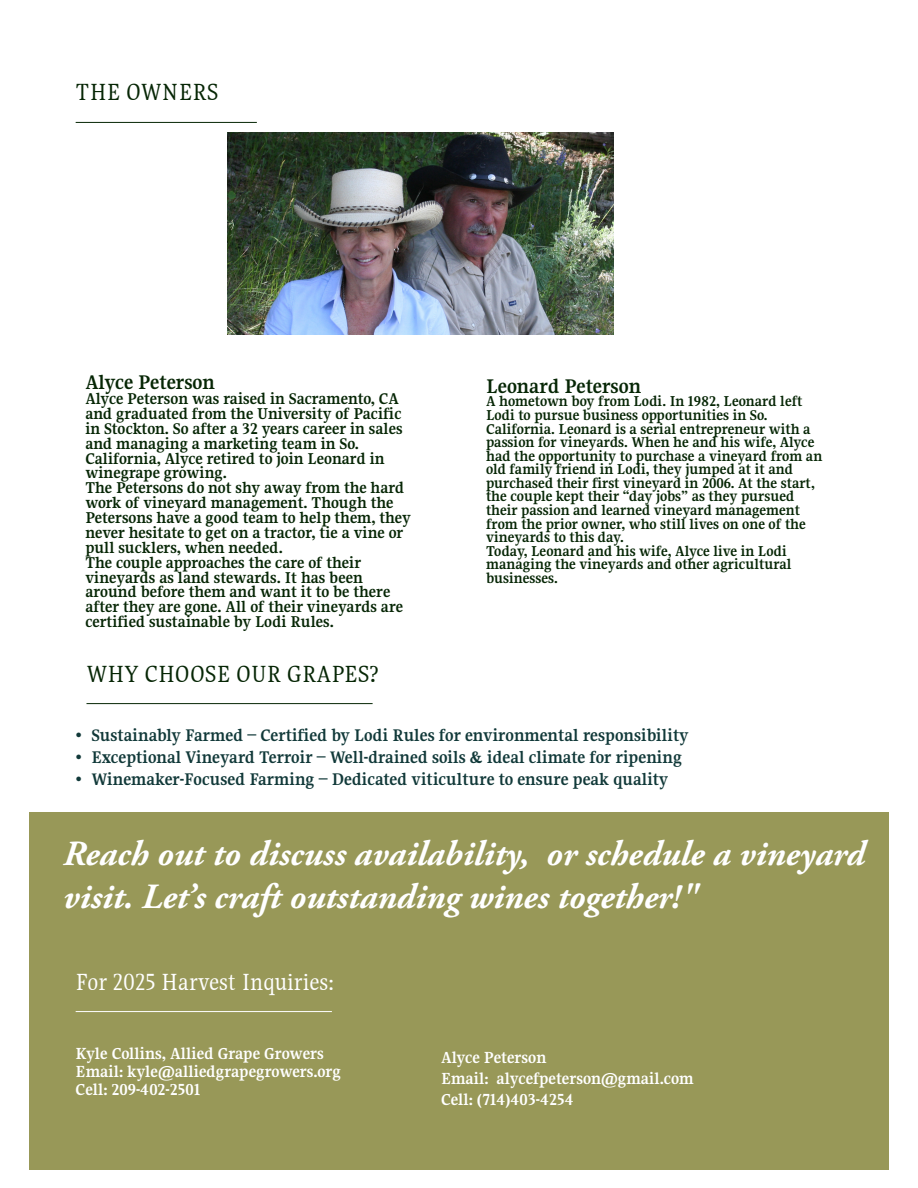
<style>
.page{position:relative;width:918px;height:1188px;background:#fff}
.page>*{position:absolute;margin:0;border:0;box-sizing:border-box;transform-origin:0 0}
.t1{font:italic 700 35.4px/42.5px "Adobe Garamond Pro";color:#fff}
.t2{font:25.2px "Gupter";color:#062605}
.t3{font:25.2px "Gupter";color:#fff}
.t4{font:700 21.75px "Gupter";color:#062605}
.t5{font:700 18.6px "Gupter";color:#113939}
.t6{font:700 17.7px/17.7px "Gupter";color:#fff}
.t7{font:700 17.25px/14.9px "Gupter";color:#062605}
.t8{font:700 15.75px/13.6px "Gupter";color:#062605}
.s1{font-family:"Times New Roman";font-weight:400}
</style>
<div class="page">
<div style="left:29px;top:812px;width:860px;height:357px;background:#989858"></div>
<hr style="left:76px;top:122px;width:181px;height:1px;background:#062605">
<hr style="left:76px;top:1011px;width:256px;height:1px;background:#fff">
<img style="left:228px;top:132px;width:386px;height:203px">
<hr style="left:87px;top:703px;width:286px;height:1px;background:#062605">
<h1 class="t2" style="left:76px;top:79px;width:145px">THE OWNERS</h1>
<h2 class="t4" style="left:85px;top:371px;width:131px">Alyce Peterson</h2>
<p class="t7" style="left:85px;top:391px;width:319px">Alyce Peterson was raised in Sacramento, CA and graduated from the University of Pacific in Stockton. So after a 32 years career in sales and managing a marketing team in So.</p>
<p class="t7" style="left:85px;top:451px;width:301px">California, Alyce retired to join Leonard in winegrape growing.</p>
<p class="t7" style="left:85px;top:481px;width:327px">The Petersons do not shy away from the hard work of vineyard management. Though the Petersons have a good team to help them, they never hesitate to get on a tractor, tie a vine or pull sucklers, when needed.</p>
<p class="t7" style="left:85px;top:555px;width:319px">The couple approaches the care of their vineyards as land stewards. It has been around before them and want it to be there after they are gone. All of their vineyards are certified sustainable by Lodi Rules.</p>
<h1 class="t2" style="left:86px;top:661px;width:294px">WHY CHOOSE OUR GRAPES?</h1>
<p class="t4" style="left:486px;top:375px;width:157px">Leonard Peterson</p>
<p class="t8" style="left:486px;top:395px;width:338px">A hometown boy from Lodi. In 1982, Leonard left Lodi to pursue business opportunities in So.<br>California. Leonard is a serial entrepreneur with a passion for vineyards. When he and his wife, Alyce had the opportunity to purchase a vineyard from an old family friend in Lodi, they jumped at it and purchased their first vineyard in 2006. At the start, the couple kept their “day jobs” as they pursued their passion and learned vineyard management from the prior owner, who still lives on one of the vineyards to this day.</p>
<p class="t8" style="left:486px;top:544px;width:307px">Today, Leonard and his wife, Alyce live in Lodi managing the vineyards and other agricultural businesses.</p>
<p class="t5" style="left:76px;top:725px;width:614px"><span class="s1">•</span> Sustainably Farmed – Certified by Lodi Rules for environmental responsibility</p>
<p class="t5" style="left:76px;top:747px;width:608px"><span class="s1">•</span> Exceptional Vineyard Terroir – Well-drained soils &amp; ideal climate for ripening</p>
<p class="t5" style="left:76px;top:770px;width:594px"><span class="s1">•</span> Winemaker-Focused Farming – Dedicated viticulture to ensure peak quality</p>
<h1 class="t1" style="left:63px;top:833px;width:803px">Reach out to discuss availability, or schedule a vineyard visit. Let’s craft outstanding wines together!"</h1>
<p class="t3" style="left:76px;top:968px;width:260px">For 2025 Harvest Inquiries:</p>
<p class="t6" style="left:76px;top:1045px;width:267px">Kyle Collins, Allied Grape Growers<br>Email: kyle@alliedgrapegrowers.org<br>Cell: 209-402-2501</p>
<p class="t6" style="left:441px;top:1047px;width:254px;line-height:21.3px">Alyce Peterson<br>Email: alycefpeterson@gmail.com<br>Cell: (714)403-4254</p>
</div>
